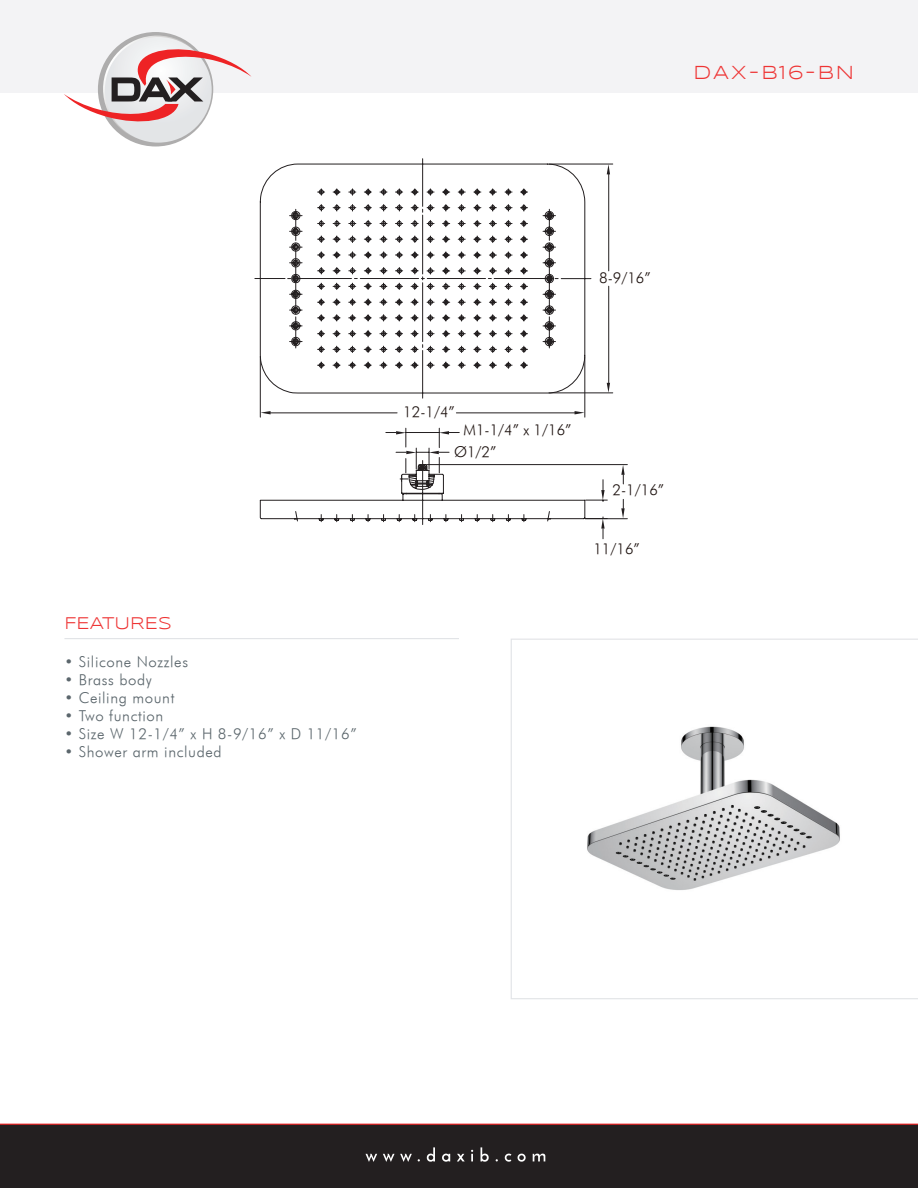
<style>
.page{position:relative;width:918px;height:1188px;background:#fff}
.page>*{position:absolute;margin:0;border:0;box-sizing:border-box;transform-origin:0 0}
.t1{font:19.5px "Syncopate";letter-spacing:.1em;color:#ee3434}
.t2{font:17.55px "Syncopate";color:#ee3434}
.t3{font:italic 15px "Futura";letter-spacing:.04em;color:#5b666c}
.t4{font:italic 15px "Futura";color:#1e1310}
</style>
<div class="page">
<div style="left:0;top:0;width:918px;height:144px;background:#f3f3f5"></div>
<div style="left:0;top:1124px;width:918px;height:64px;background:#231f20"></div>
<hr style="left:0;top:1124px;width:918px;height:1px;background:#ee2325">
<svg style="left:196px;top:1124px;width:526px;height:38px"></svg>
<hr style="left:64px;top:638px;width:395px;height:1px;background:#e2e4e7">
<svg style="left:511px;top:639px;width:407px;height:360px"></svg>
<div style="left:0;top:93px;width:918px;height:83px;background:#fff"></div>
<svg style="left:64px;top:36px;width:187px;height:107px"></svg>
<hr style="left:255px;top:278px;width:30px;height:1px;background:#231f20">
<svg style="left:260px;top:158px;width:164px;height:236px"></svg>
<svg style="left:288px;top:186px;width:113px;height:185px"></svg>
<svg style="left:401px;top:163px;width:213px;height:303px"></svg>
<svg style="left:607px;top:164px;width:3px;height:10px"></svg>
<svg style="left:607px;top:383px;width:3px;height:10px"></svg>
<hr style="left:260px;top:356px;width:1px;height:61px;background:#231f20">
<hr style="left:584px;top:356px;width:1px;height:61px;background:#231f20">
<hr style="left:270px;top:412px;width:127px;height:1px;background:#231f20">
<hr style="left:456px;top:412px;width:119px;height:1px;background:#231f20">
<svg style="left:261px;top:411px;width:10px;height:3px"></svg>
<svg style="left:575px;top:411px;width:10px;height:3px"></svg>
<hr style="left:585px;top:518px;width:42px;height:1px;background:#231f20">
<hr style="left:426px;top:464px;width:201px;height:1px;background:#231f20">
<svg style="left:621px;top:499px;width:4px;height:19px"></svg>
<svg style="left:621px;top:465px;width:4px;height:19px"></svg>
<svg style="left:259px;top:428px;width:348px;height:111px"></svg>
<p class="t1" style="left:693px;top:61px;width:162px">DAX-B16-BN</p>
<p class="t2" style="left:64px;top:613px;width:109px">FEATURES</p>
<p class="t3" style="left:64px;top:653px;width:125px">• Silicone Nozzles</p>
<p class="t3" style="left:64px;top:671px;width:89px">• Brass body</p>
<p class="t3" style="left:64px;top:689px;width:111px">• Ceiling mount</p>
<p class="t3" style="left:64px;top:707px;width:100px">• Two function</p>
<p class="t3" style="left:64px;top:725px;width:294px">• Size W 12-1/4” x H 8-9/16” x D 11/16”</p>
<p class="t3" style="left:64px;top:743px;width:159px">• Shower arm included</p>
<p class="t4" style="left:599px;top:268px;width:53px">8-9/16”</p>
<p class="t4" style="left:403px;top:402px;width:53px">12-1/4”</p>
<p class="t4" style="left:464px;top:420px;width:110px">M1-1/4” x 1/16”</p>
<p class="t4" style="left:454px;top:443px;width:44px">Ø1/2”</p>
<p class="t4" style="left:613px;top:481px;width:53px">2-1/16”</p>
<p class="t4" style="left:593px;top:540px;width:48px">11/16”</p>
</div>
